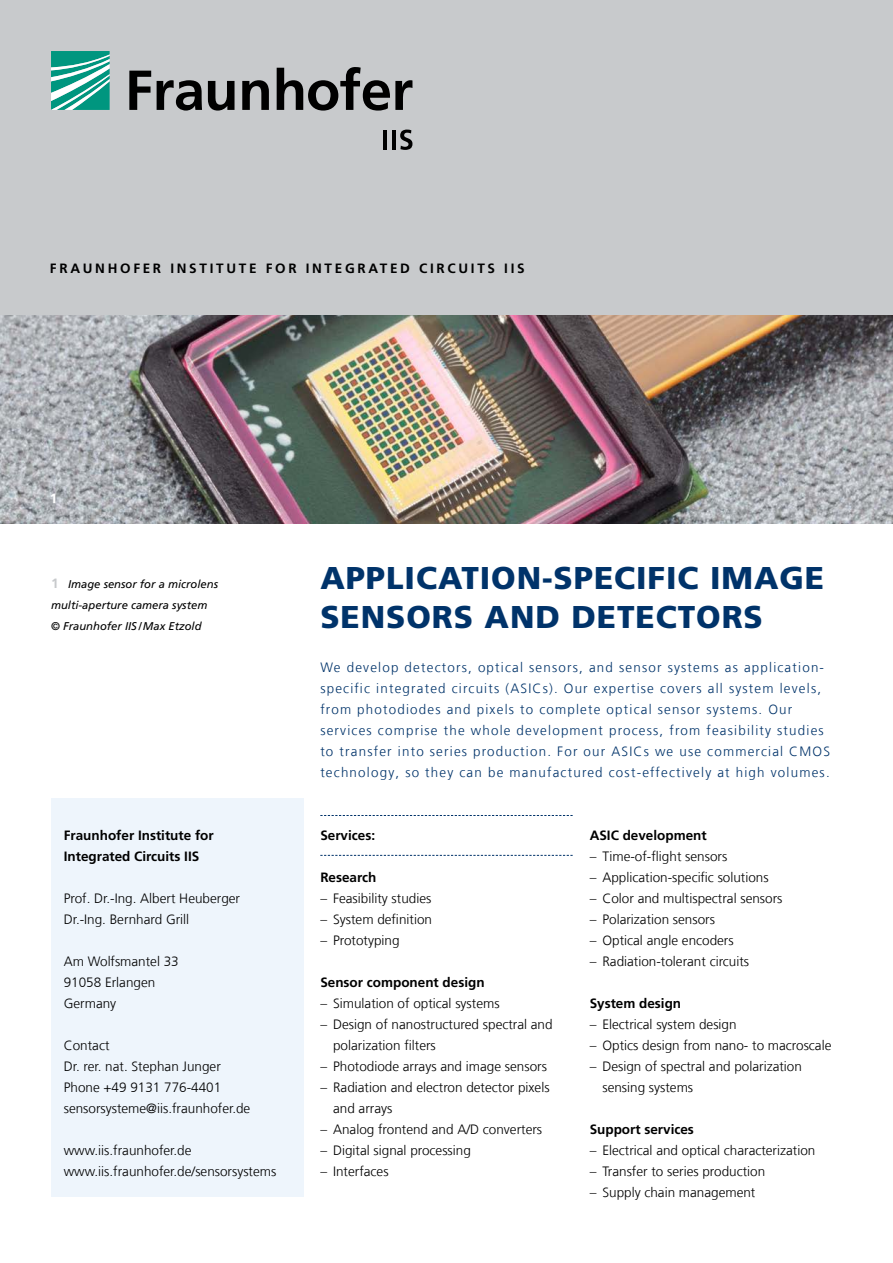
<style>
.page{position:relative;width:893px;height:1263px;background:#fff}
.page>*{position:absolute;margin:0;border:0;box-sizing:border-box;transform-origin:0 0}
.t1{font:900 31.5px/39px "Frutiger LT Com";letter-spacing:.03em;color:#00336a}
.t2{font:300 13.5px/21px "Frutiger LT Com";color:#000}
.t3{font:300 13.5px/21px "Frutiger LT Com";letter-spacing:.09em;color:#00336a}
.t4{font:700 13.5px/21px "Frutiger LT Com";color:#000}
.t5{font:700 13.5px "Frutiger LT Com";letter-spacing:.2em;color:#000}
.t6{font:700 13.5px "Frutiger LT Com";color:#fff}
.t7{font:italic 11.25px/21px "Frutiger LT Com";color:#000}
.s1{font-weight:700;font-style:normal;font-size:13.5px;color:#c8cacc}
</style>
<div class="page">
<img style="left:0;top:315px;width:893px;height:208px">
<div style="left:0;top:0;width:893px;height:315px;background:#c8cacc"></div>
<svg style="left:51px;top:51px;width:59px;height:59px"></svg>
<svg style="left:129px;top:67px;width:283px;height:44px"></svg>
<hr style="left:383px;top:130px;width:4px;height:20px;background:#000">
<hr style="left:392px;top:130px;width:4px;height:20px;background:#000">
<svg style="left:400px;top:130px;width:12px;height:20px"></svg>
<svg style="left:320px;top:815px;width:253px;height:1px"></svg>
<svg style="left:320px;top:855px;width:253px;height:1px"></svg>
<div style="left:51px;top:798px;width:252px;height:399px;background:#eef5fc"></div>
<p class="t5" style="left:50px;top:260px;width:476px">FRAUNHOFER INSTITUTE FOR INTEGRATED CIRCUITS IIS</p>
<p class="t6" style="left:50px;top:491px;width:9px">1</p>
<p class="t7" style="left:51px;top:574px;width:169px"><span class="s1">1</span> Image sensor for a microlens multi-aperture camera system © Fraunhofer IIS /Max Etzold</p>
<p class="t4" style="left:64px;top:825px;width:152px">Fraunhofer Institute for<br>Integrated Circuits IIS</p>
<p class="t2" style="left:64px;top:888px;width:178px">Prof. Dr.-Ing. Albert Heuberger<br>Dr.-Ing. Bernhard Grill</p>
<p class="t2" style="left:64px;top:951px;width:117px">Am Wolfsmantel 33<br>91058 Erlangen<br>Germany</p>
<p class="t2" style="left:64px;top:1035px;width:188px">Contact<br>Dr. rer. nat. Stephan Junger<br>Phone +49 9131 776-4401 sensorsysteme@iis.fraunhofer.de</p>
<p class="t2" style="left:64px;top:1140px;width:214px">www.iis.fraunhofer.de www.iis.fraunhofer.de/sensorsystems</p>
<h1 class="t1" style="left:320px;top:558px;width:505px">APPLICATION-SPECIFIC IMAGE<br>SENSORS AND DETECTORS</h1>
<p class="t3" style="left:320px;top:657px;width:511px">We develop detectors, optical sensors, and sensor systems as application&shy;specific integrated circuits (ASICs). Our expertise covers all system levels, from photodiodes and pixels to complete optical sensor systems. Our services comprise the whole development process, from feasibility studies - to transfer into series production. For our ASICs we use commercial CMOS technology, so they can be manufactured cost-effectively at high volumes.</p>
<p class="t4" style="left:320px;top:825px;width:56px">Services:</p>
<p class="t4" style="left:320px;top:867px;width:58px">Research</p>
<p class="t2" style="left:320px;top:888px;width:112px">– Feasibility studies</p>
<p class="t2" style="left:320px;top:909px;width:113px">– System definition</p>
<p class="t2" style="left:320px;top:930px;width:81px">– Prototyping</p>
<p class="t4" style="left:320px;top:972px;width:166px">Sensor component design</p>
<p class="t2" style="left:320px;top:993px;width:181px">– Simulation of optical systems</p>
<p class="t2" style="left:333px;top:1014px;width:221px;text-indent:-13px">– Design of nanostructured spectral and polarization filters</p>
<p class="t2" style="left:320px;top:1056px;width:228px">– Photodiode arrays and image sensors</p>
<p class="t2" style="left:333px;top:1077px;width:218px;text-indent:-13px">– Radiation and electron detector pixels and arrays</p>
<p class="t2" style="left:320px;top:1119px;width:223px">– Analog frontend and A/D converters</p>
<p class="t2" style="left:320px;top:1140px;width:152px">– Digital signal processing</p>
<p class="t2" style="left:320px;top:1161px;width:70px">– Interfaces</p>
<p class="t4" style="left:590px;top:825px;width:119px">ASIC development</p>
<p class="t2" style="left:590px;top:846px;width:139px">– Time-of-flight sensors</p>
<p class="t2" style="left:590px;top:867px;width:181px">– Application-specific solutions</p>
<p class="t2" style="left:590px;top:888px;width:194px">– Color and multispectral sensors</p>
<p class="t2" style="left:590px;top:909px;width:127px">– Polarization sensors</p>
<p class="t2" style="left:590px;top:930px;width:146px">– Optical angle encoders</p>
<p class="t2" style="left:590px;top:951px;width:161px">– Radiation-tolerant circuits</p>
<p class="t4" style="left:590px;top:993px;width:93px">System design</p>
<p class="t2" style="left:590px;top:1014px;width:148px">– Electrical system design</p>
<p class="t2" style="left:590px;top:1035px;width:243px">– Optics design from nano- to -macroscale</p>
<p class="t2" style="left:602px;top:1056px;width:201px;text-indent:-13px">– Design of spectral and polarization sensing systems</p>
<p class="t4" style="left:590px;top:1119px;width:106px">Support services</p>
<p class="t2" style="left:590px;top:1140px;width:227px">– Electrical and optical characterization</p>
<p class="t2" style="left:590px;top:1161px;width:177px">– Transfer to series production</p>
<p class="t2" style="left:590px;top:1182px;width:167px">– Supply chain management</p>
</div>
